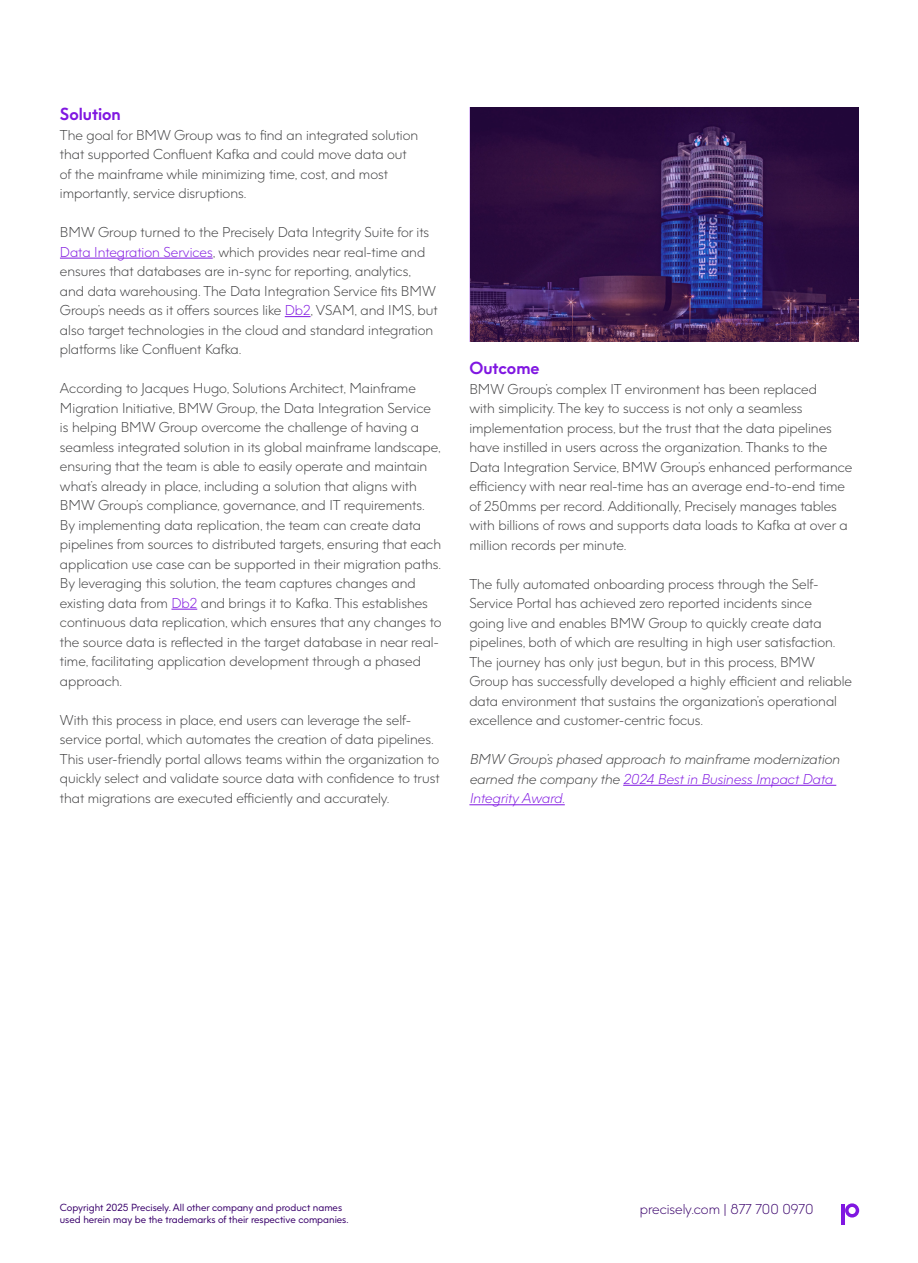
<style>
.page{position:relative;width:918px;height:1263px;background:#fff}
.page>*{position:absolute;margin:0;border:0;box-sizing:border-box;transform-origin:0 0}
.Paragraph_Style_1{font:700 16.5px "Precisely";color:#8017e1}
.t1{font:300 13.5px/19.5px "Precisely";color:#3e3e3f}
.t2{font:italic 300 13.5px/19.5px "Precisely";color:#3e3e3f}
.t3{font:300 13.5px "Precisely";color:#39006b}
.t4{font:9.75px "Precisely";color:#39006b}
.s1{color:#8017e0}
.s2{color:#8017e1}
</style>
<div class="page">
<svg style="left:845px;top:1203px;width:14px;height:14px"></svg>
<hr style="left:842px;top:1204px;width:3px;height:20px;background:#8017e1">
<hr style="left:60px;top:258px;width:153px;height:1px;background:#8017e0">
<svg style="left:285px;top:316px;width:26px;height:1px"></svg>
<svg style="left:171px;top:609px;width:26px;height:1px"></svg>
<hr style="left:623px;top:785px;width:213px;height:1px;background:#8017e1">
<hr style="left:469px;top:804px;width:96px;height:1px;background:#8017e1">
<svg style="left:470px;top:107px;width:389px;height:234px;background:#361a50"></svg>
<p class="Paragraph_Style_1" style="left:60px;top:104px;width:63px">Solution</p>
<p class="t1" style="left:60px;top:125px;width:360px">The goal for BMW Group was to find an integrated solution that supported Confluent Kafka and could move data out of the mainframe while minimizing time, cost, and most importantly, service disruptions.</p>
<p class="t1" style="left:60px;top:223px;width:379px">BMW Group turned to the Precisely Data Integrity Suite for its <span class="s1">Data Integration Services</span>, which provides near real-time and ensures that databases are in-sync for reporting, analytics, and data warehousing. The Data Integration Service fits BMW Group’s needs as it offers sources like <span class="s2">Db2</span>, VSAM, and IMS, but also target technologies in the cloud and standard integration platforms like Confluent Kafka.</p>
<p class="t1" style="left:60px;top:379px;width:383px">According to Jacques Hugo, Solutions Architect, Mainframe Migration Initiative, BMW Group, the Data Integration Service is helping BMW Group overcome the challenge of having a seamless integrated solution in its global mainframe landscape, ensuring that the team is able to easily operate and maintain what’s already in place, including a solution that aligns with BMW Group’s compliance, governance, and IT requirements.<br>By implementing data replication, the team can create data pipelines from sources to distributed targets, ensuring that each application use case can be supported in their migration paths.<br>By leveraging this solution, the team captures changes and existing data from <span class="s1">Db2</span> and brings it to Kafka. This establishes continuous data replication, which ensures that any changes to the source data is reflected in the target database in near real&shy;time, facilitating application development through a phased approach.</p>
<p class="t1" style="left:60px;top:710px;width:381px">With this process in place, end users can leverage the self&shy;service portal, which automates the creation of data pipelines.<br>This user-friendly portal allows teams within the organization to quickly select and validate source data with confidence to trust that migrations are executed efficiently and accurately.</p>
<p class="Paragraph_Style_1" style="left:469px;top:358px;width:72px">Outcome</p>
<p class="t1" style="left:469px;top:379px;width:384px">BMW Group’s complex IT environment has been replaced<br>with simplicity. The key to success is not only a seamless implementation process, but the trust that the data pipelines have instilled in users across the organization. Thanks to the Data Integration Service, BMW Group’s enhanced performance efficiency with near real-time has an average end-to-end time of 250mms per record. Additionally, Precisely manages tables with billions of rows and supports data loads to Kafka at over a million records per minute.</p>
<p class="t1" style="left:469px;top:574px;width:384px">The fully automated onboarding process through the Self-Service Portal has achieved zero reported incidents since<br>going live and enables BMW Group to quickly create data pipelines, both of which are resulting in high user satisfaction.<br>The journey has only just begun, but in this process, BMW Group has successfully developed a highly efficient and reliable data environment that sustains the organization’s operational excellence and customer-centric focus.</p>
<p class="t2" style="left:469px;top:750px;width:372px">BMW Group’s phased approach to mainframe modernization earned the company the <span class="s2">2024 Best in Business Impact Data<br>Integrity Award.</span></p>
<p class="t4" style="left:60px;top:1201px;width:284px">Copyright 2025 Precisely. All other company and product names</p>
<p class="t3" style="left:640px;top:1201px;width:175px">precisely.com | 877 700 0970</p>
<p class="t4" style="left:60px;top:1213px;width:290px">used herein may be the trademarks of their respective companies.</p>
</div>
